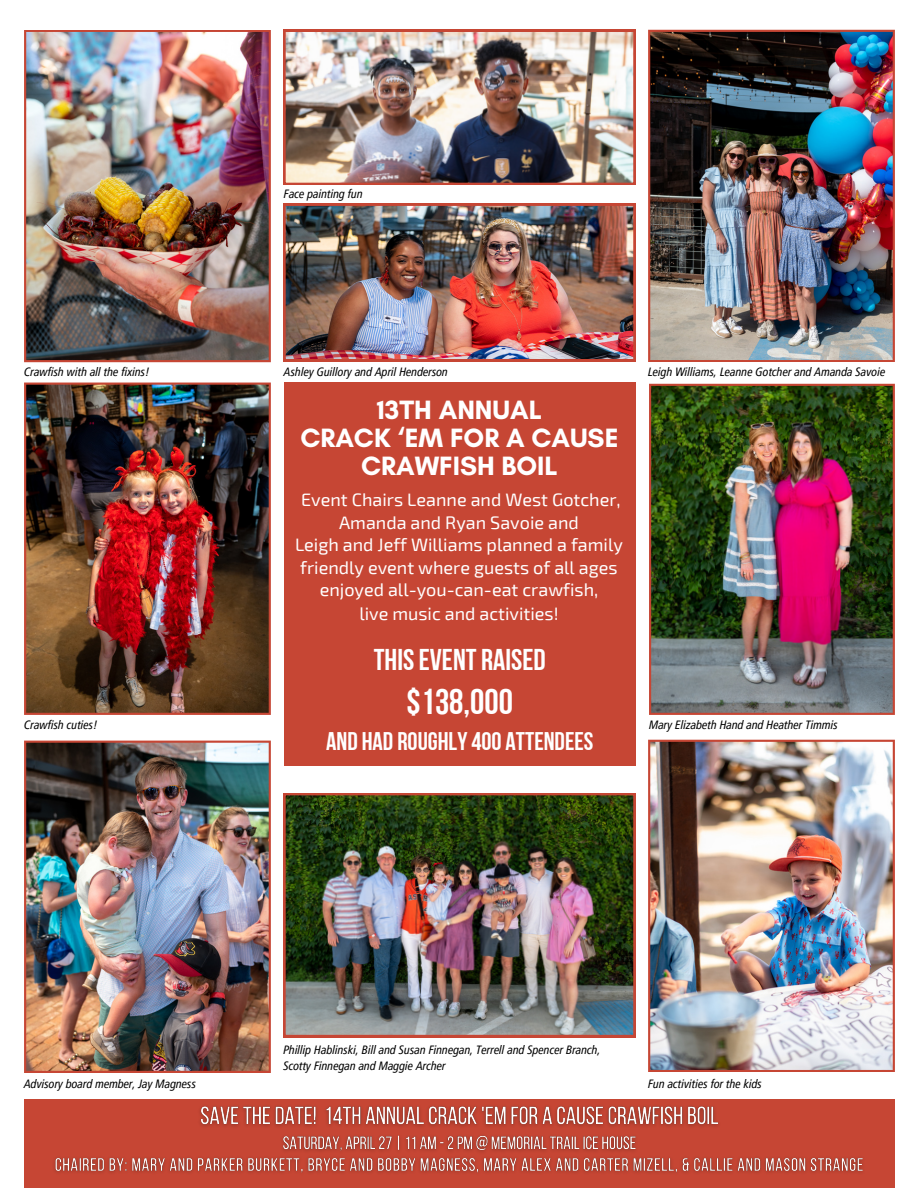
<style>
.page{position:relative;width:918px;height:1188px;background:#fff}
.page>*{position:absolute;margin:0;border:0;box-sizing:border-box;transform-origin:0 0}
.t1{font:36px "Bebas Neue Cyrillic";color:#fff}
.t2{font:30px "Bebas Neue Cyrillic";color:#fff}
.t3{font:700 27px/28.2px "Glacial Indifference";color:#fff;text-align:center}
.t4{font:25.5px "Bebas Neue Cyrillic";color:#fff}
.t5{font:18px/22.8px "Exo 2";color:#fff;text-align:center}
.t6{font:italic condensed 12px "Frutiger LT Pro";color:#000}
</style>
<div class="page">
<img style="left:648px;top:740px;width:247px;height:332px">
<img style="left:24px;top:741px;width:247px;height:332px">
<img style="left:24px;top:383px;width:247px;height:332px">
<img style="left:24px;top:30px;width:247px;height:332px">
<img style="left:648px;top:30px;width:247px;height:332px">
<img style="left:649px;top:384px;width:246px;height:331px">
<img style="left:283px;top:204px;width:353px;height:157px">
<img style="left:283px;top:30px;width:353px;height:155px">
<div style="left:24px;top:1099px;width:871px;height:89px;background:#c64634"></div>
<div style="left:284px;top:382px;width:352px;height:384px;background:#c64634"></div>
<img style="left:283px;top:793px;width:353px;height:244px">
<img style="left:54px;top:1106px;width:809px;height:67px">
<p class="t6" style="left:284px;top:186px;width:80px">Face painting fun</p>
<p class="t6" style="left:24px;top:365px;width:127px">Crawfish with all the fixins!</p>
<p class="t6" style="left:284px;top:364px;width:166px">Ashley Guillory and April Henderson</p>
<p class="t6" style="left:648px;top:364px;width:239px">Leigh Williams, Leanne Gotcher and Amanda Savoie</p>
<p class="t3" style="left:300px;top:395px;width:320px">13TH ANNUAL<br>CRACK ‘EM FOR A CAUSE<br>CRAWFISH BOIL</p>
<h1 class="t5" style="left:295px;top:488px;width:329px">Event Chairs Leanne and West Gotcher, Amanda and Ryan Savoie and<br>Leigh and Jeff Williams planned a family friendly event where guests of all ages enjoyed all-you-can-eat crawfish,<br>live music and activities!</h1>
<h3 class="t2" style="left:374px;top:648px;width:173px">THISEVENT RAISED</h3>
<h3 class="t1" style="left:407px;top:687px;width:108px">$138,000</h3>
<h3 class="t4" style="left:326px;top:731px;width:269px">AND HAD ROUGHLY400 ATTENDEES</h3>
<h2 class="t6" style="left:24px;top:718px;width:75px">Crawfish cuties!</h2>
<p class="t6" style="left:649px;top:717px;width:190px">Mary Elizabeth Hand and Heather Timmis</p>
<p class="t6" style="left:24px;top:1077px;width:174px">Advisory board member, Jay Magness</p>
<p class="t6" style="left:283px;top:1043px;width:319px">Phillip Hablinski, Bill and Susan Finnegan, Terrell and Spencer Branch,</p>
<p class="t6" style="left:283px;top:1059px;width:164px">Scotty Finnegan and Maggie Archer</p>
<p class="t6" style="left:648px;top:1077px;width:115px">Fun activities for the kids</p>
</div>
